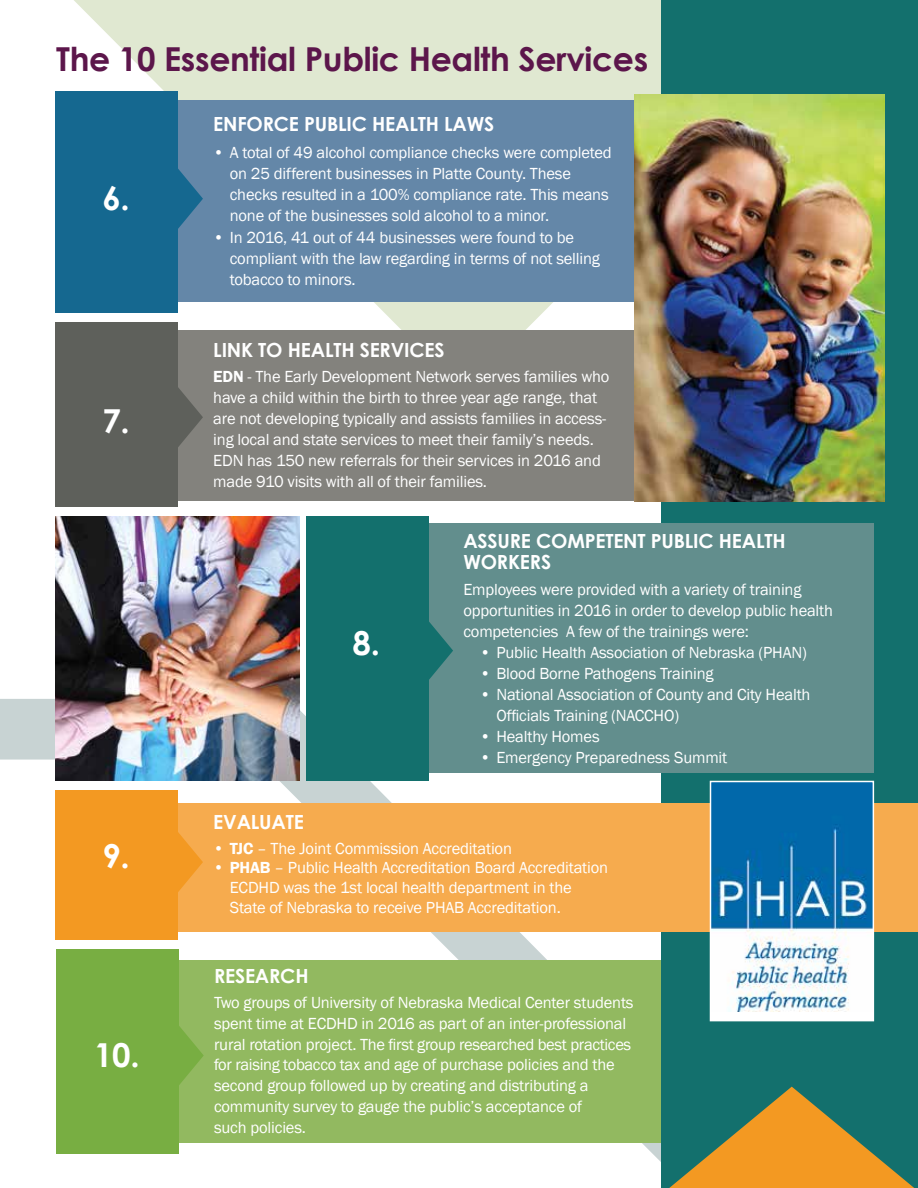
<style>
.page{position:relative;width:918px;height:1188px;background:#fff}
.page>*{position:absolute;margin:0;border:0;box-sizing:border-box;transform-origin:0 0}
.t1{font:700 33px "Century Gothic";letter-spacing:-.01em;color:#5c164b}
.t2{font:700 33px "Century Gothic";color:#fff}
.t3{font:700 19.5px/21px "Century Gothic";letter-spacing:-.01em;color:#fff}
.t4{font:16.5px/21px "Franklin Gothic";letter-spacing:-.01em;color:#fff}
.s1{font-weight:600}
</style>
<div class="page">
<svg style="left:0;top:699px;width:661px;height:463px"></svg>
<svg style="left:74px;top:0;width:587px;height:331px;fill:#e0e8d1"></svg>
<div style="left:168px;top:101px;width:467px;height:201px;background:#6487a8"></div>
<div style="left:56px;top:91px;width:122px;height:221px;background:#156890"></div>
<svg style="left:178px;top:169px;width:25px;height:60px"></svg>
<div style="left:168px;top:331px;width:467px;height:170px;background:#83827d"></div>
<div style="left:56px;top:322px;width:122px;height:185px;background:#5e605b"></div>
<svg style="left:178px;top:387px;width:25px;height:60px"></svg>
<div style="left:169px;top:960px;width:492px;height:183px;background:#92b960"></div>
<div style="left:56px;top:950px;width:123px;height:204px;background:#78ae42"></div>
<svg style="left:179px;top:1026px;width:25px;height:59px"></svg>
<div style="left:661px;top:0;width:257px;height:1188px;background:#13706d"></div>
<svg style="left:669px;top:1087px;width:245px;height:101px"></svg>
<div style="left:168px;top:803px;width:750px;height:128px;background:#f6ab4e"></div>
<div style="left:56px;top:791px;width:122px;height:149px;background:#f39922"></div>
<svg style="left:178px;top:832px;width:25px;height:60px"></svg>
<div style="left:418px;top:523px;width:456px;height:250px;background:#628e8d"></div>
<svg style="left:429px;top:622px;width:24px;height:58px"></svg>
<img style="left:635px;top:95px;width:249px;height:406px">
<div style="left:710px;top:781px;width:163px;height:240px;background:#fff"></div>
<img style="left:713px;top:784px;width:158px;height:228px">
<div style="left:710px;top:781px;width:164px;height:240px;border:2px solid #fff"></div>
<img style="left:55px;top:517px;width:244px;height:264px">
<div style="left:306px;top:517px;width:123px;height:264px;background:#13706d"></div>
<h1 class="t1" style="left:56px;top:34px;width:594px">The 10 Essential Public Health Services</h1>
<h1 class="t2" style="left:102px;top:173px;width:29px">6.</h1>
<h1 class="t2" style="left:102px;top:396px;width:29px">7.</h1>
<h1 class="t2" style="left:102px;top:831px;width:29px">9.</h1>
<h1 class="t2" style="left:94px;top:1030px;width:47px">10.</h1>
<p class="t3" style="left:213px;top:112px;width:282px">ENFORCE PUBLIC HEALTH LAWS</p>
<p class="t4" style="left:230px;top:142px;width:383px;text-indent:-16px">• A total of 49 alcohol compliance checks were completed on 25 different businesses in Platte County. These checks resulted in a 100% compliance rate. This means none of the businesses sold alcohol to a minor.</p>
<p class="t4" style="left:230px;top:228px;width:372px;text-indent:-16px">• In 2016, 41 out of 44 businesses were found to be compliant with the law regarding in terms of not selling tobacco to minors.</p>
<p class="t3" style="left:213px;top:338px;width:233px">LINK TO HEALTH SERVICES</p>
<p class="t4" style="left:213px;top:367px;width:398px"><span class="s1">EDN</span> - The Early Development Network serves families who have a child within the birth to three year age range, that are not developing typically and assists families in access&shy;ing local and state services to meet their family’s needs.<br>EDN has 150 new referrals for their services in 2016 and made 910 visits with all of their families.</p>
<h1 class="t2" style="left:353px;top:618px;width:29px">8.</h1>
<p class="t3" style="left:463px;top:530px;width:324px">ASSURE COMPETENT PUBLIC HEALTH<br>WORKERS</p>
<p class="t4" style="left:463px;top:579px;width:371px">Employees were provided with a variety of training opportunities in 2016 in order to develop public health competencies A few of the trainings were:</p>
<p class="t4" style="left:480px;top:642px;width:329px">• Public Health Association of Nebraska (PHAN)</p>
<p class="t4" style="left:480px;top:663px;width:235px">• Blood Borne Pathogens Training</p>
<p class="t4" style="left:496px;top:684px;width:316px;text-indent:-16px">• National Association of County and City Health<br>Officials Training (NACCHO)</p>
<p class="t4" style="left:480px;top:726px;width:121px">• Healthy Homes</p>
<p class="t4" style="left:480px;top:747px;width:249px">• Emergency Preparedness Summit</p>
<p class="t3" style="left:213px;top:811px;width:92px">EVALUATE</p>
<p class="t4" style="left:213px;top:838px;width:300px">• <span class="s1">TJC</span> – The Joint Commission Accreditation</p>
<p class="t4" style="left:230px;top:858px;width:380px;line-height:19.8px;text-indent:-16px">• <span class="s1">PHAB</span> – Public Health Accreditation Board Accreditation<br>ECDHD was the 1st local health department in the<br>State of Nebraska to receive PHAB Accreditation.</p>
<p class="t3" style="left:214px;top:965px;width:96px">RESEARCH</p>
<p class="t4" style="left:214px;top:993px;width:421px">Two groups of University of Nebraska Medical Center students spent time at ECDHD in 2016 as part of an inter-professional rural rotation project. The first group researched best practices for raising tobacco tax and age of purchase policies and the second group followed up by creating and distributing a community survey to gauge the public’s acceptance of<br>such policies.</p>
</div>
